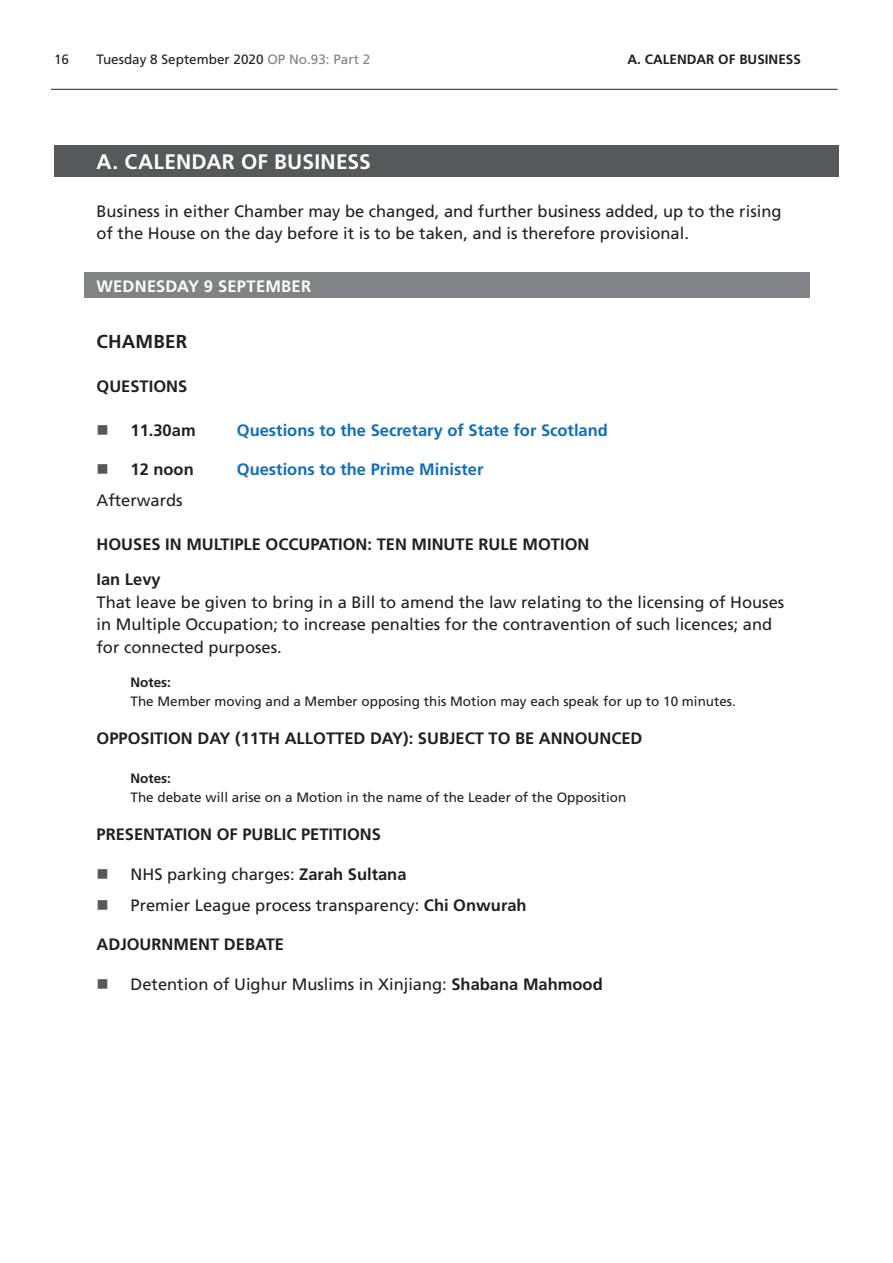
<style>
.page{position:relative;width:893px;height:1263px;background:#fff}
.page>*{position:absolute;margin:0;border:0;box-sizing:border-box;transform-origin:0 0}
.Heading1Grey{font:700 21px "Frutiger LT Std";letter-spacing:.01em;color:#fff}
.FbaLocation{font:700 18.75px "Frutiger LT Std";letter-spacing:.01em;color:#231f20}
.t1{font:16.5px/22.5px "Frutiger LT Std";color:#231f20}
.BoldCaps{font:700 16.5px "Frutiger LT Std";color:#231f20}
.t2{font:700 16.5px "Frutiger LT Std";color:#0f6eb8}
.Heading2Grey{font:700 16.5px "Frutiger LT Std";letter-spacing:.015em;color:#fff}
.MotionSponsor{font:700 16.5px "Frutiger LT Std";color:#231f20}
.NotesText{font:13.5px "Frutiger LT Std";color:#231f20}
.NotesTag{font:700 13.5px "Frutiger LT Std";color:#231f20}
.s1{color:#808285}
.s2{font-weight:700}
</style>
<div class="page">
<hr style="left:51px;top:89px;width:787px;height:1px;background:#231f20">
<div style="left:54px;top:146px;width:785px;height:31px;background:#57585a"></div>
<div style="left:84px;top:273px;width:725px;height:25px;background:#808285"></div>
<p class="NotesText" style="left:54px;top:52px;width:17px">16</p>
<p class="NotesText" style="left:97px;top:52px;width:275px">Tuesday 8 September 2020 <span class="s1">OP No.93: Part 2</span></p>
<p class="NotesTag" style="left:628px;top:52px;width:36px">A. Calendar</p>
<p class="NotesTag" style="left:718px;top:52px;width:38px">of Business</p>
<h2 class="Heading1Grey" style="left:97px;top:149px;width:276px">A. CALENDAR OF BUSINESS</h2>
<p class="t1" style="left:97px;top:200px;width:686px">Business in either Chamber may be changed, and further business added, up to the rising of the House on the day before it is to be taken, and is therefore provisional.</p>
<h2 class="Heading2Grey" style="left:97px;top:276px;width:216px">WEDNESDAY 9 SEPTEMBER</h2>
<p class="FbaLocation" style="left:97px;top:331px;width:92px">CHAMBER</p>
<p class="BoldCaps" style="left:97px;top:376px;width:92px">QUESTIONS</p>
<p class="BoldCaps" style="left:131px;top:420px;width:67px">11.30am</p>
<p class="t2" style="left:237px;top:420px;width:373px">Questions to the Secretary of State for Scotland</p>
<p class="BoldCaps" style="left:131px;top:460px;width:65px">12 noon</p>
<p class="t2" style="left:237px;top:460px;width:248px">Questions to the Prime Minister</p>
<p class="t1" style="left:97px;top:489px;width:88px">Afterwards</p>
<p class="BoldCaps" style="left:97px;top:534px;width:494px">HOUSES IN MULTIPLE OCCUPATION: TEN MINUTE RULE MOTION</p>
<p class="MotionSponsor" style="left:97px;top:570px;width:66px">Ian Levy</p>
<p class="t1" style="left:97px;top:591px;width:689px">That leave be given to bring in a Bill to amend the law relating to the licensing of Houses in Multiple Occupation; to increase penalties for the contravention of such licences; and for connected purposes.</p>
<p class="NotesTag" style="left:131px;top:674px;width:42px">Notes:</p>
<p class="NotesText" style="left:131px;top:693px;width:607px">The Member moving and a Member opposing this Motion may each speak for up to 10 minutes.</p>
<p class="BoldCaps" style="left:97px;top:729px;width:547px">OPPOSITION DAY (11TH ALLOTTED DAY): SUBJECT TO BE ANNOUNCED</p>
<p class="NotesTag" style="left:131px;top:770px;width:42px">Notes:</p>
<p class="NotesText" style="left:131px;top:789px;width:497px">The debate will arise on a Motion in the name of the Leader of the Opposition</p>
<p class="BoldCaps" style="left:97px;top:825px;width:286px">PRESENTATION OF PUBLIC PETITIONS</p>
<p class="t1" style="left:131px;top:863px;width:277px">NHS parking charges: <span class="s2">Zarah Sultana</span></p>
<p class="t1" style="left:131px;top:894px;width:398px">Premier League process transparency: <span class="s2">Chi Onwurah</span></p>
<p class="BoldCaps" style="left:97px;top:935px;width:189px">ADJOURNMENT DEBATE</p>
<p class="t1" style="left:131px;top:973px;width:474px">Detention of Uighur Muslims in Xinjiang: <span class="s2">Shabana Mahmood</span></p>
</div>
